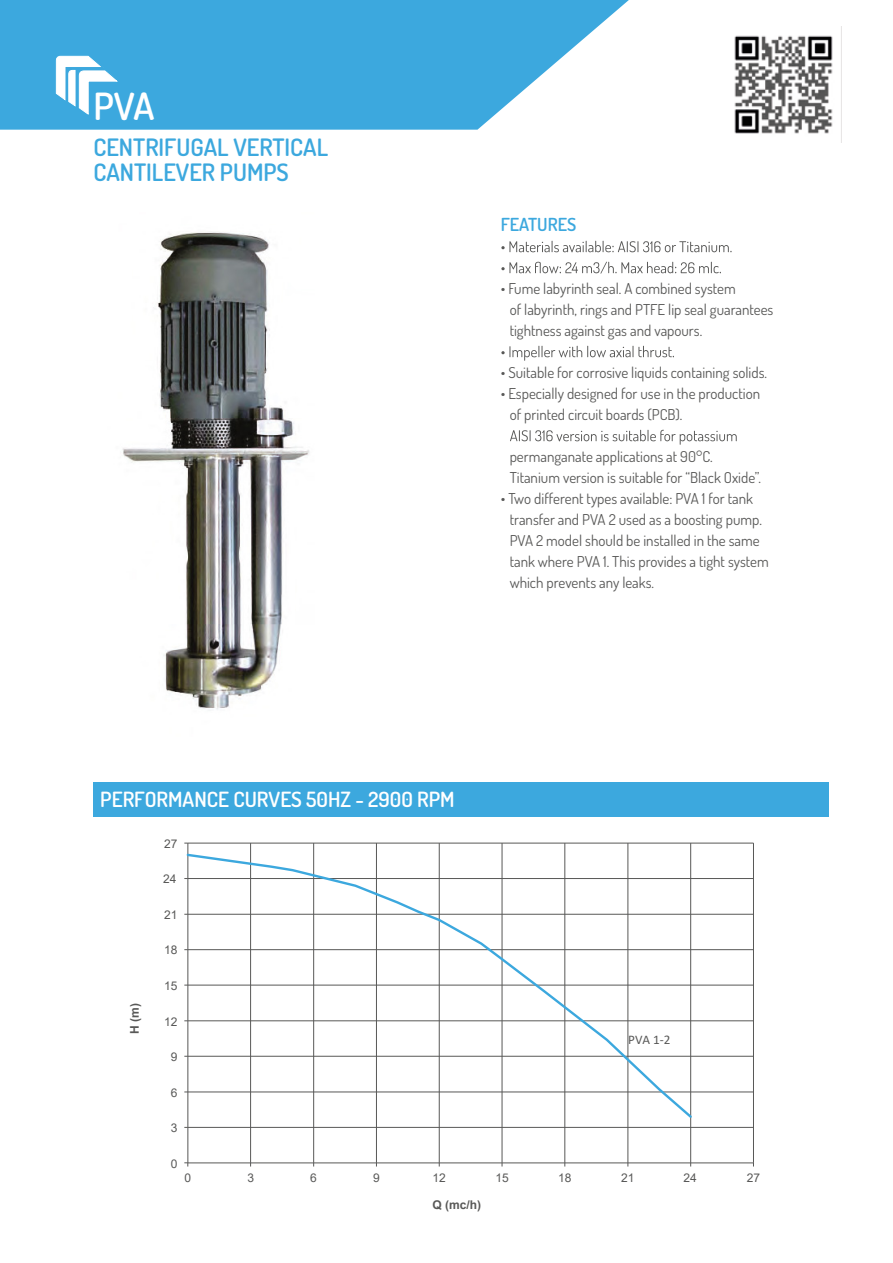
<style>
.page{position:relative;width:893px;height:1263px;background:#fff}
.page>*{position:absolute;margin:0;border:0;box-sizing:border-box;transform-origin:0 0}
.t1{font:600 37.5px "Dosis";color:#fff}
.t2{font:600 24px/24.8px "Dosis";color:#3ca8de}
.t3{font:600 21px "Dosis";color:#fff}
.t4{font:600 18px "Dosis";color:#3ca8de}
.t5{font:15px/21px "Dosis";color:#585857}
.t6{font:13.2px "Calibri";color:#585857}
.t7{font:12px "Arial";color:#585857}
.t8{font:700 12px "Arial";color:#585857}
</style>
<div class="page">
<svg style="left:0;top:0;width:629px;height:130px;background:#55b3e2"></svg>
<svg style="left:56px;top:54px;width:63px;height:60px"></svg>
<svg style="left:501px;top:241px;width:231px;height:11px"></svg>
<svg style="left:501px;top:262px;width:220px;height:12px"></svg>
<svg style="left:501px;top:346px;width:173px;height:15px"></svg>
<svg style="left:510px;top:430px;width:227px;height:15px"></svg>
<div style="left:93px;top:782px;width:736px;height:34px;background:#3ca8de"></div>
<hr style="left:188px;top:1127px;width:565px;height:1px;background:#585857">
<hr style="left:188px;top:1092px;width:565px;height:1px;background:#585857">
<hr style="left:188px;top:1056px;width:565px;height:1px;background:#585857">
<hr style="left:188px;top:1020px;width:565px;height:1px;background:#585857">
<hr style="left:188px;top:985px;width:565px;height:1px;background:#585857">
<hr style="left:188px;top:949px;width:565px;height:1px;background:#585857">
<hr style="left:188px;top:914px;width:565px;height:1px;background:#585857">
<hr style="left:188px;top:878px;width:565px;height:1px;background:#585857">
<hr style="left:188px;top:843px;width:565px;height:1px;background:#585857">
<hr style="left:250px;top:843px;width:1px;height:320px;background:#585857">
<hr style="left:313px;top:843px;width:1px;height:320px;background:#585857">
<hr style="left:376px;top:843px;width:1px;height:320px;background:#585857">
<hr style="left:439px;top:843px;width:1px;height:320px;background:#585857">
<hr style="left:502px;top:843px;width:1px;height:320px;background:#585857">
<hr style="left:565px;top:843px;width:1px;height:320px;background:#585857">
<hr style="left:628px;top:843px;width:1px;height:320px;background:#585857">
<hr style="left:690px;top:843px;width:1px;height:320px;background:#585857">
<hr style="left:753px;top:843px;width:1px;height:320px;background:#585857">
<hr style="left:188px;top:843px;width:1px;height:320px;background:#585857">
<hr style="left:188px;top:1163px;width:565px;height:1px;background:#585857">
<svg style="left:184px;top:1162px;width:5px;height:4px"></svg>
<svg style="left:185px;top:852px;width:509px;height:268px"></svg>
<img style="left:734px;top:27px;width:108px;height:116px">
<img style="left:122px;top:232px;width:188px;height:478px">
<h1 class="t1" style="left:93px;top:80px;width:63px">PVA</h1>
<h2 class="t2" style="left:93px;top:134px;width:236px">CENTRIFUGAL VERTICAL<br>CANTILEVER PUMPS</h2>
<p class="t4" style="left:501px;top:212px;width:77px">FEATURES</p>
<p class="t5" style="left:510px;top:278px;width:265px;text-indent:-9px">• Fume labyrinth seal. A combined system<br>of labyrinth, rings and PTFE lip seal guarantees tightness against gas and vapours.</p>
<p class="t5" style="left:501px;top:362px;width:268px">• Suitable for corrosive liquids containing solids.</p>
<p class="t5" style="left:510px;top:383px;width:252px;text-indent:-9px">• Especially designed for use in the production of printed circuit boards (PCB).</p>
<p class="t5" style="left:510px;top:446px;width:253px">permanganate applications at 90°C.<br>Titanium version is suitable for “Black Oxide”.</p>
<p class="t5" style="left:510px;top:488px;width:261px;text-indent:-9px">• Two different types available: PVA 1 for tank transfer and PVA 2 used as a boosting pump.<br>PVA 2 model should be installed in the same tank where PVA 1. This provides a tight system which prevents any leaks.</p>
<h3 class="t3" style="left:100px;top:785px;width:356px">PERFORMANCE CURVES 50HZ - 2900 RPM</h3>
<p class="t7" style="left:164px;top:835px;width:15px">27</p>
<p class="t7" style="left:163px;top:871px;width:15px">24</p>
<p class="t7" style="left:164px;top:906px;width:15px">21</p>
<p class="t7" style="left:164px;top:942px;width:15px">18</p>
<p class="t8" style="left:126px;top:1034px;width:32px;rotate:-90deg">H (m)</p>
<p class="t7" style="left:164px;top:977px;width:15px">15</p>
<p class="t7" style="left:164px;top:1013px;width:15px">12</p>
<p class="t7" style="left:171px;top:1048px;width:8px">9</p>
<p class="t7" style="left:171px;top:1084px;width:8px">6</p>
<p class="t7" style="left:171px;top:1120px;width:8px">3</p>
<p class="t7" style="left:171px;top:1155px;width:8px">0</p>
<p class="t6" style="left:628px;top:1030px;width:44px">PVA 1-2</p>
<p class="t7" style="left:185px;top:1170px;width:8px">0</p>
<p class="t7" style="left:247px;top:1170px;width:8px">3</p>
<p class="t7" style="left:310px;top:1170px;width:8px">6</p>
<p class="t7" style="left:373px;top:1170px;width:8px">9</p>
<p class="t7" style="left:433px;top:1170px;width:15px">12</p>
<p class="t7" style="left:495px;top:1170px;width:15px">15</p>
<p class="t7" style="left:558px;top:1170px;width:15px">18</p>
<p class="t7" style="left:621px;top:1170px;width:15px">21</p>
<p class="t7" style="left:683px;top:1170px;width:15px">24</p>
<p class="t7" style="left:747px;top:1170px;width:15px">27</p>
<p class="t8" style="left:432px;top:1196px;width:50px">Q (mc/h)</p>
</div>
